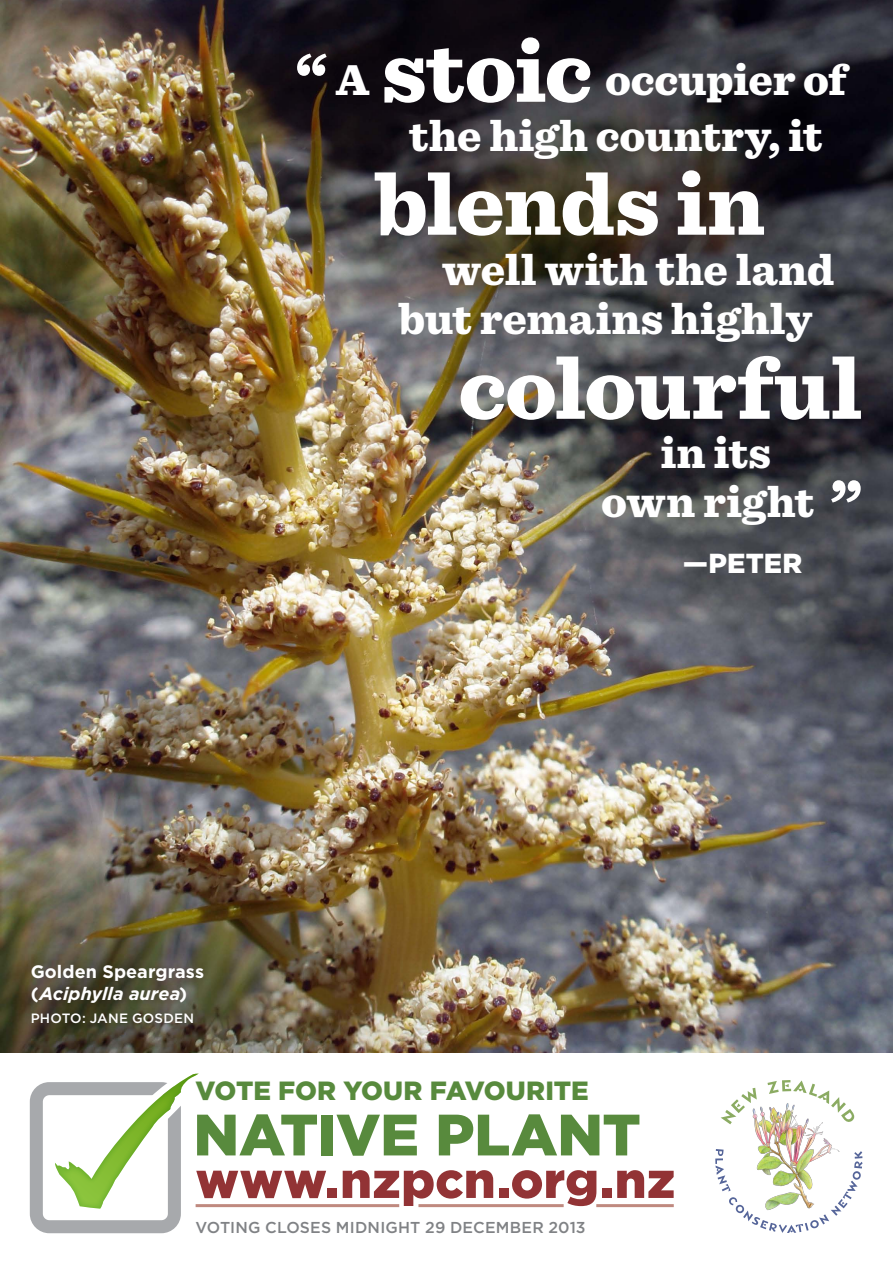
<style>
.page{position:relative;width:893px;height:1263px;background:#fff}
.page>*{position:absolute;margin:0;border:0;box-sizing:border-box;transform-origin:0 0}
.t1{font:900 90px "Sentinel";letter-spacing:-.015em;color:#fff}
.t2{font:900 63px "Sentinel";color:#fff}
.t3{font:900 58.2px "Gotham";letter-spacing:-.005em;color:#588a3d}
.t4{font:900 50.25px "Gotham";letter-spacing:.005em;color:#923335}
.t5{font:900 45px "Sentinel";letter-spacing:-.005em;color:#fff}
.t6{font:900 27.45px "Gotham";letter-spacing:.005em;color:#fff}
.t7{font:900 26.4px "Gotham";letter-spacing:-.01em;color:#588a3d}
.t8{font:700 18px "Gotham";letter-spacing:.005em;color:#fff}
.t9{font:italic 700 18px "Gotham";letter-spacing:.005em;color:#fff}
.t10{font:500 15.75px "Gotham";letter-spacing:.01em;color:#808285}
.t11{font:500 13.5px "Gotham";letter-spacing:.015em;color:#fff}
.s1{font-style:normal}
</style>
<div class="page">
<img style="left:0;top:0;width:893px;height:1052px">
<div style="left:25px;top:958px;width:185px;height:71px;background:#231f20;opacity:.3"></div>
<img style="left:730px;top:1124px;width:105px;height:25px">
<svg style="left:721px;top:1080px;width:134px;height:44px"></svg>
<svg style="left:715px;top:1149px;width:148px;height:84px"></svg>
<div style="left:30px;top:1082px;width:151px;height:151px;border:13px solid #a7a9ac;border-radius:13px"></div>
<svg style="left:47px;top:1073px;width:175px;height:142px"></svg>
<hr style="left:196px;top:1204px;width:203px;height:3px;background:#bf897f">
<hr style="left:418px;top:1204px;width:146px;height:3px;background:#bf897f">
<hr style="left:596px;top:1204px;width:78px;height:3px;background:#bf897f">
<p class="t2" style="left:296px;top:25px;width:34px">“</p>
<p class="t5" style="left:336px;top:44px;width:36px">A</p>
<p class="t1" style="left:382px;top:0;width:212px">stoic</p>
<p class="t5" style="left:605px;top:44px;width:243px">occupier of</p>
<p class="t5" style="left:409px;top:100px;width:415px">the high country, it</p>
<p class="t1" style="left:374px;top:133px;width:392px">blends in</p>
<p class="t5" style="left:442px;top:234px;width:394px">well with the land</p>
<p class="t5" style="left:398px;top:283px;width:415px">but remains highly</p>
<p class="t1" style="left:458px;top:317px;width:406px">colourful</p>
<p class="t5" style="left:661px;top:417px;width:112px">in its</p>
<p class="t5" style="left:601px;top:466px;width:215px">own right</p>
<p class="t2" style="left:830px;top:451px;width:34px">”</p>
<p class="t6" style="left:683px;top:545px;width:121px">—PETER</p>
<p class="t8" style="left:31px;top:959px;width:175px">Golden Speargrass</p>
<p class="t9" style="left:31px;top:982px;width:158px"><span class="s1">(</span>Aciphylla aurea<span class="s1">)</span></p>
<p class="t11" style="left:31px;top:1009px;width:165px">PHOTO: JANE GOSDEN</p>
<p class="t7" style="left:196px;top:1073px;width:395px">VOTE FOR YOUR FAVOURITE</p>
<p class="t3" style="left:193px;top:1095px;width:449px">NATIVE PLANT</p>
<p class="t4" style="left:196px;top:1145px;width:481px">www.nzpcn.org.nz</p>
<p class="t10" style="left:196px;top:1217px;width:391px">VOTING CLOSES MIDNIGHT 29 DECEMBER 2013</p>
</div>
